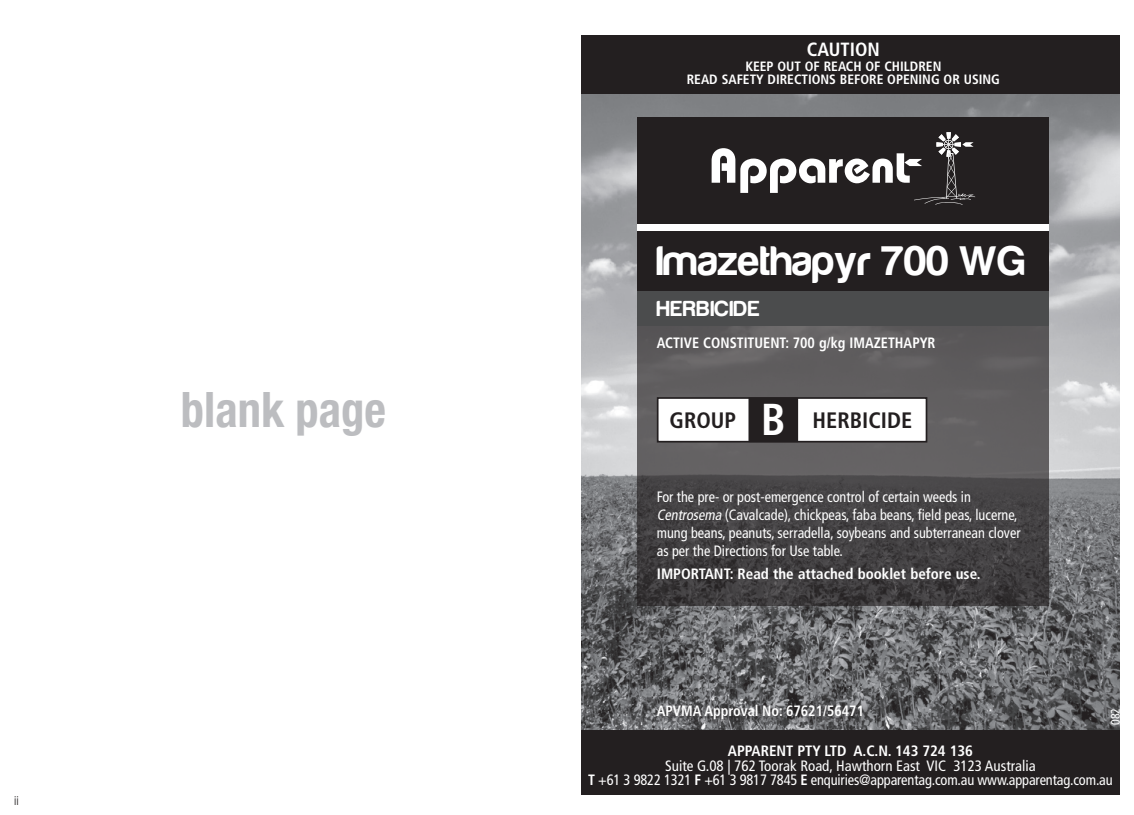
<style>
.page{position:relative;width:1134px;height:815px;background:#fff}
.page>*{position:absolute;margin:0;border:0;box-sizing:border-box;transform-origin:0 0}
.BODY_text_BOLD{font:700 condensed 49px "Helvetica Neue";color:#bcbdc0;scale:.95 1}
.t1{font:700 condensed 44.75px "Frutiger";color:#fff}
.Product{font:42.75px "Harabara";letter-spacing:.01em;color:#fff}
.Chemical_Type{font:22.5px "Harabara";letter-spacing:.035em;color:#fff}
.t2{font:700 condensed 22.25px "Frutiger";color:#231f20}
.Signal{font:700 condensed 19.25px "Frutiger";color:#fff}
.text{font:condensed 15px/18px "Frutiger";color:#fff;scale:.95 1}
.text-2{font:condensed 15px/14.2px "Frutiger";color:#fff;text-align:center}
.Constituent{font:700 condensed 15px "Frutiger";color:#fff}
.Constituent-2{font:700 condensed 15px "Frutiger";color:#fff;scale:.95 1}
.text-3{font:700 condensed 15px "Frutiger";color:#fff}
.text-4{font:700 condensed 15px "Frutiger";color:#fff;scale:.95 1}
.Warning{font:700 condensed 13.5px "Frutiger";color:#fff}
.text-5{font:condensed 12.5px "Frutiger";color:#fff;scale:.95 1}
.t3{font:300 condensed 12.5px "Helvetica Neue";color:#231f20}
.s1{font-style:italic}
.s2{font-weight:700}
</style>
<div class="page">
<img style="left:581px;top:94px;width:539px;height:636px">
<div style="left:653px;top:700px;width:219px;height:30px;background:#231f20;opacity:.75"></div>
<div style="left:581px;top:35px;width:539px;height:59px;background:#231f20"></div>
<div style="left:581px;top:730px;width:539px;height:65px;background:#231f20"></div>
<svg style="left:638px;top:325px;width:411px;height:281px;background:#504e50"></svg>
<div style="left:638px;top:230px;width:411px;height:61px;background:#231f20"></div>
<div style="left:638px;top:291px;width:411px;height:34px;background:#4b4c4d"></div>
<div style="left:658px;top:398px;width:268px;height:44px;background:#fff"></div>
<div style="left:657px;top:397px;width:270px;height:46px;border:2px solid #231f20"></div>
<div style="left:749px;top:398px;width:48px;height:44px;background:#231f20"></div>
<div style="left:748px;top:398px;width:50px;height:44px;border:1px solid #231f20"></div>
<div style="left:638px;top:117px;width:411px;height:107px;background:#231f20"></div>
<svg style="left:712px;top:132px;width:263px;height:73px"></svg>
<div style="left:638px;top:224px;width:411px;height:6px;background:#fff"></div>
<p class="t3" style="left:14px;top:793px;width:6px">ii</p>
<p class="BODY_text_BOLD" style="left:181px;top:379px;width:217px">blank page</p>
<p class="Signal" style="left:807px;top:38px;width:74px">CAUTION</p>
<p class="Warning" style="left:745px;top:58px;width:197px">KEEP OUT OF REACH OF CHILDREN</p>
<p class="Warning" style="left:687px;top:72px;width:315px">READ SAFETY DIRECTIONS BEFORE OPENING OR USING</p>
<p class="Product" style="left:657px;top:238px;width:370px">Imazethapyr 700 WG</p>
<p class="Chemical_Type" style="left:657px;top:297px;width:104px">HERBICIDE</p>
<p class="Constituent-2" style="left:657px;top:334px;width:295px">ACTIVE CONSTITUENT: 700 g/kg IMAZETHAPYR</p>
<p class="t2" style="left:669px;top:407px;width:68px">GROUP</p>
<p class="t1" style="left:761px;top:393px;width:26px">B</p>
<p class="t2" style="left:812px;top:407px;width:101px">HERBICIDE</p>
<p class="text" style="left:657px;top:488px;width:384px">For the pre- or post-emergence control of certain weeds in <span class="s1">Centrosema</span> (Cavalcade), chickpeas, faba beans, field peas, lucerne, mung beans, peanuts, serradella, soybeans and subterranean clover as per the Directions for Use table.</p>
<p class="Constituent" style="left:657px;top:565px;width:325px">IMPORTANT: Read the attached booklet before use.</p>
<p class="text-4" style="left:657px;top:702px;width:220px">APVMA Approval No: 67621/56471</p>
<p class="text-5" style="left:1108px;top:725px;width:20px;rotate:-90deg">082</p>
<p class="text-3" style="left:728px;top:741px;width:247px">APPARENT PTY LTD A.C.N. 143 724 136</p>
<p class="text-2" style="left:588px;top:758px;width:526px">Suite G.08 | 762 Toorak Road, Hawthorn East VIC 3123 Australia<br><span class="s2">T</span> +61 3 9822 1321 <span class="s2">F</span> +61 3 9817 7845 <span class="s2">E</span> enquiries@apparentag.com.au www.apparentag.com.au</p>
</div>
